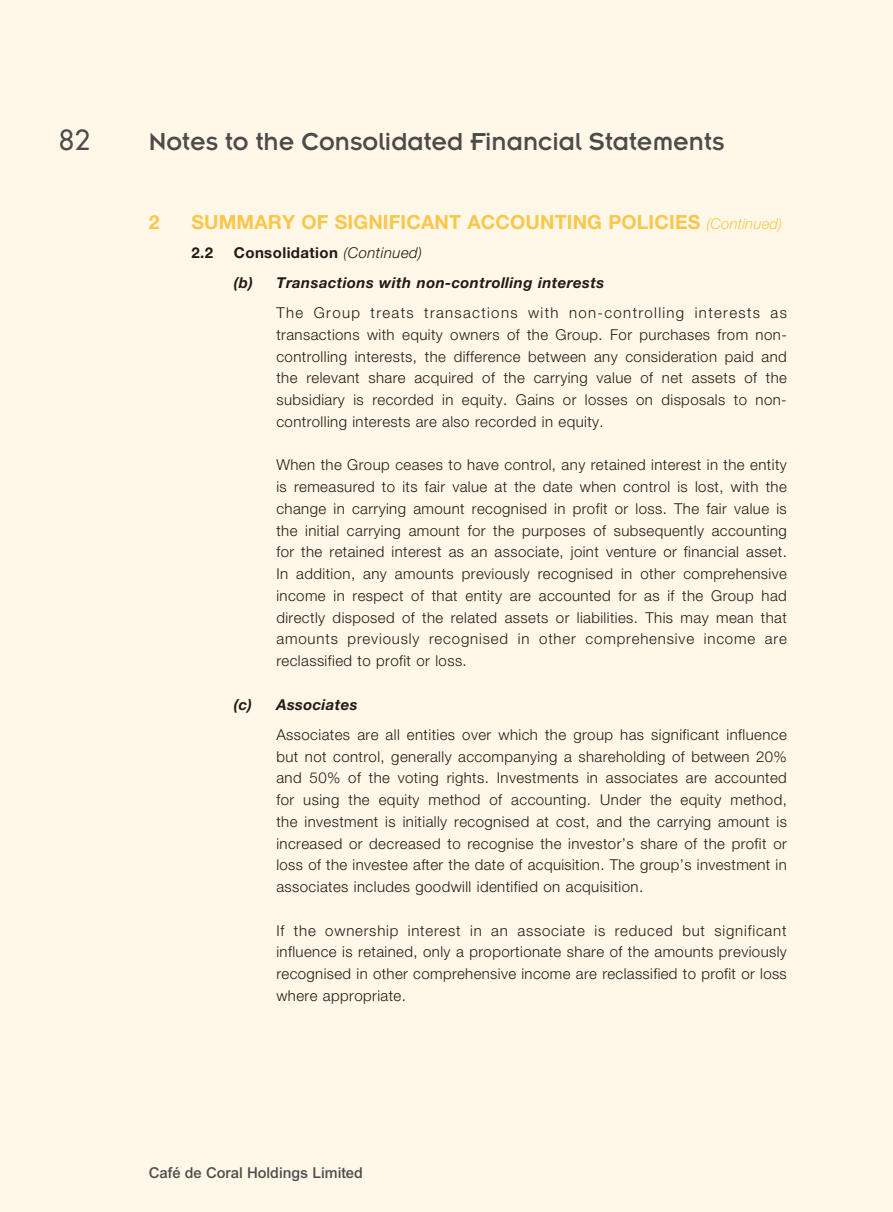
<style>
.page{position:relative;width:893px;height:1212px;background:#fff8e8}
.page>*{position:absolute;margin:0;border:0;box-sizing:border-box;transform-origin:0 0}
.t1{font:27px "Insignia LT Std";color:#4d4a4a}
.t2{font:500 27px "Futura Std";color:#4d4a4a}
.t3{font:700 19.5px "Helvetica Neue LT Std";letter-spacing:.01em;color:#fbc74b}
.t4{font:300 15px/21.8px "Helvetica Neue LT Std";letter-spacing:.03em;color:#231916;text-align:justify}
.t5{font:italic 700 15px/30.3px "Helvetica Neue LT Std";letter-spacing:.03em;color:#231916}
.t6{font:500 15px "Arial MT Std";color:#4d4a4a}
.t7{font:700 15px "Helvetica Neue LT Std";color:#231916}
.s1{font-weight:300;font-style:italic;font-size:15px}
.s2{font-style:normal}
.s3{font-weight:300}
</style>
<div class="page">
<h1 class="t2" style="left:59px;top:123px;width:33px">82</h1>
<h1 class="t1" style="left:149px;top:128px;width:577px">Notes to the Consolidated Financial Statements</h1>
<h2 class="t3" style="left:149px;top:210px;width:12px">2</h2>
<h2 class="t3" style="left:191px;top:210px;width:592px">SUMMARY OF SIGNIFICANT ACCOUNTING POLICIES <span class="s1">(Continued)</span></h2>
<p class="t7" style="left:191px;top:243px;width:23px">2.2</p>
<p class="t5" style="left:234px;top:237px;width:372px"><span class="s2">Consolidation</span> <span class="s3">(Continued)<br></span>(b) Transactions with non-controlling interests</p>
<p class="t4" style="left:276px;top:302px;width:512px">The Group treats transactions with non-controlling interests as transactions with equity owners of the Group. For purchases from non&shy;controlling interests, the difference between any consideration paid and the relevant share acquired of the carrying value of net assets of the subsidiary is recorded in equity. Gains or losses on disposals to non&shy;controlling interests are also recorded in equity.</p>
<p class="t4" style="left:276px;top:454px;width:512px">When the Group ceases to have control, any retained interest in the entity is remeasured to its fair value at the date when control is lost, with the change in carrying amount recognised in profit or loss. The fair value is the initial carrying amount for the purposes of subsequently accounting for the retained interest as an associate, joint venture or financial asset.<br>In addition, any amounts previously recognised in other comprehensive income in respect of that entity are accounted for as if the Group had directly disposed of the related assets or liabilities. This may mean that amounts previously recognised in other comprehensive income are reclassified to profit or loss.</p>
<p class="t5" style="left:234px;top:689px;width:125px">(c) Associates</p>
<p class="t4" style="left:276px;top:723px;width:512px">Associates are all entities over which the group has significant influence but not control, generally accompanying a shareholding of between 20% and 50% of the voting rights. Investments in associates are accounted for using the equity method of accounting. Under the equity method, the investment is initially recognised at cost, and the carrying amount is increased or decreased to recognise the investor’s share of the profit or loss of the investee after the date of acquisition. The group’s investment in associates includes goodwill identified on acquisition.</p>
<p class="t4" style="left:276px;top:919px;width:512px">If the ownership interest in an associate is reduced but significant influence is retained, only a proportionate share of the amounts previously recognised in other comprehensive income are reclassified to profit or loss where appropriate.</p>
<p class="t6" style="left:149px;top:1164px;width:216px">Café de Coral Holdings Limited</p>
</div>
